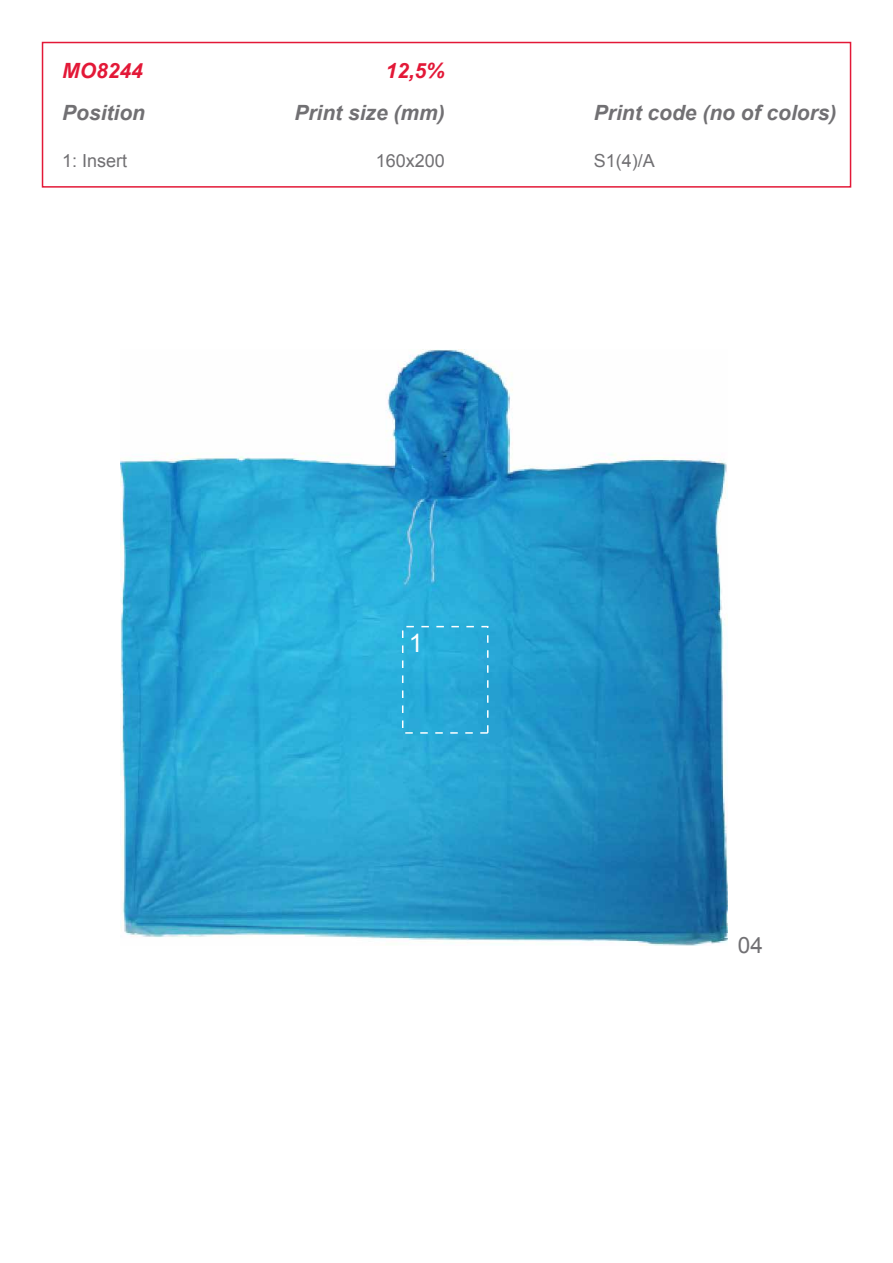
<style>
.page{position:relative;width:893px;height:1263px;background:#fff}
.page>*{position:absolute;margin:0;border:0;box-sizing:border-box;transform-origin:0 0}
.t1{font:25.5px "Arial";color:#fff}
.t2{font:22.5px "Arial";color:#717073}
.t3{font:italic 700 21px "Arial";color:#717073}
.t4{font:italic 700 21px "Arial";color:#e31837}
.t5{font:18px "Arial";color:#717073}
</style>
<div class="page">
<div style="left:42px;top:42px;width:809px;height:146px;border:2px solid #e31837"></div>
<img style="left:121px;top:350px;width:606px;height:596px">
<div style="left:402px;top:626px;width:86px;height:108px;border:2px dashed #fff"></div>
<p class="t4" style="left:62px;top:57px;width:82px">MO8244</p>
<p class="t4" style="left:385px;top:57px;width:61px">12,5%</p>
<p class="t3" style="left:62px;top:99px;width:84px">Position</p>
<p class="t3" style="left:294px;top:99px;width:152px">Print size (mm)</p>
<p class="t3" style="left:594px;top:99px;width:244px">Print code (no of colors)</p>
<p class="t5" style="left:62px;top:149px;width:67px">1: Insert</p>
<p class="t5" style="left:376px;top:149px;width:71px">160x200</p>
<p class="t5" style="left:594px;top:149px;width:63px">S1(4)/A</p>
<p class="t1" style="left:409px;top:626px;width:16px">1</p>
<p class="t2" style="left:738px;top:931px;width:27px">04</p>
</div>
